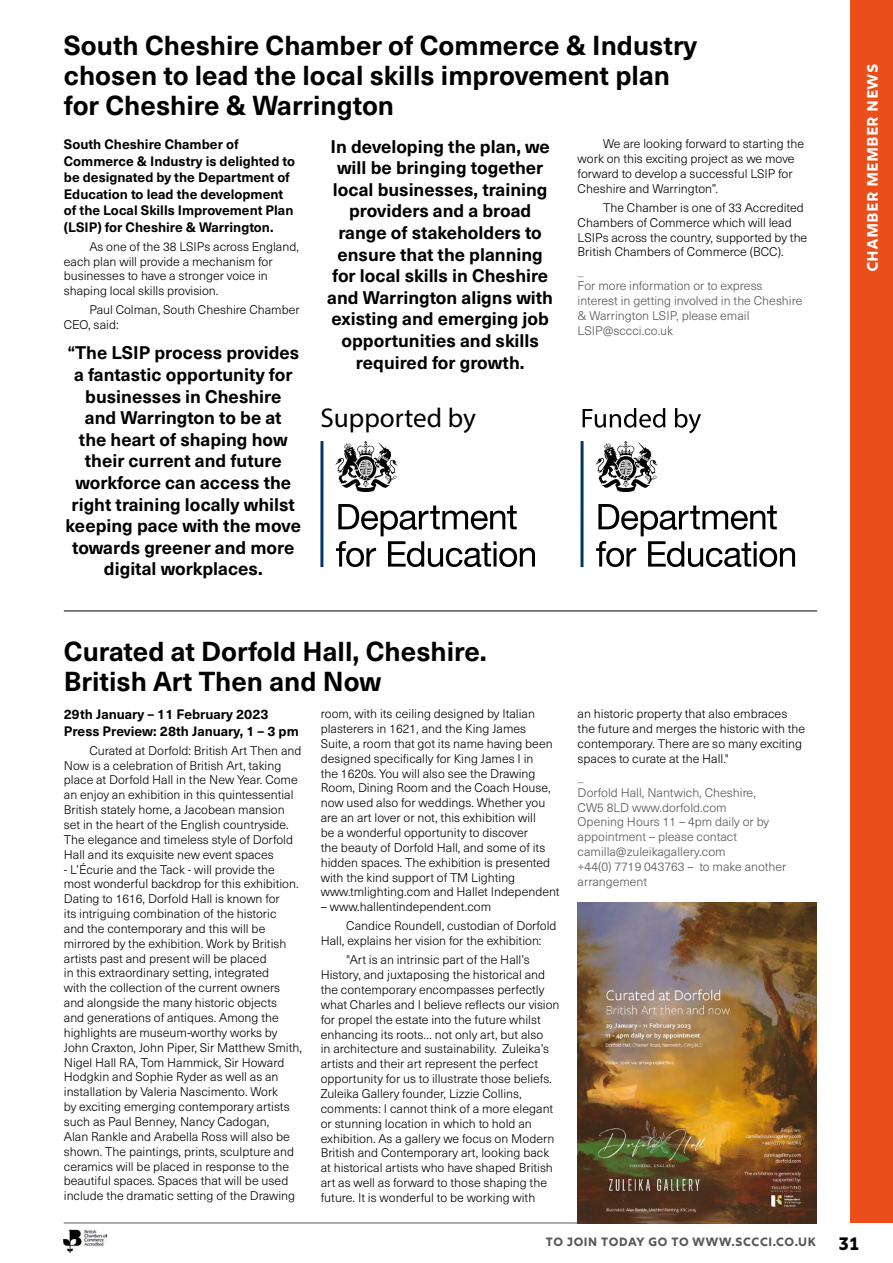
<style>
.page{position:relative;width:893px;height:1263px;background:#fff}
.page>*{position:absolute;margin:0;border:0;box-sizing:border-box;transform-origin:0 0}
.t1{font:27.15px "Myriad Pro";color:#000}
.t2{font:700 27px/30px "Neue Haas Unica W1 G";color:#000}
.t3{font:700 18px/21.6px "Neue Haas Unica W1 G";color:#000;text-align:center}
.t4{font:15px "Rig Bold Face";color:#fff}
.t5{font:700 13.5px/16.5px "Neue Haas Unica W1 G";color:#000}
.t6{font:300 12.3px/14.9px "Neue Haas Unica W1 G";color:#000}
.t7{font:300 12.3px/14.9px "Neue Haas Unica W1 G";color:#575756}
.t8{font:12px "Rig Bold Face";color:#575756}
.s1{font-size:18px;color:#000}
</style>
<div class="page">
<img style="left:64px;top:1230px;width:42px;height:22px">
<hr style="left:64px;top:611px;width:753px;height:1px;background:#000">
<hr style="left:64px;top:1223px;width:752px;height:1px;background:#575756">
<svg style="left:580px;top:441px;width:4px;height:126px"></svg>
<svg style="left:596px;top:441px;width:62px;height:51px"></svg>
<svg style="left:596px;top:504px;width:199px;height:63px"></svg>
<svg style="left:583px;top:408px;width:82px;height:20px"></svg>
<svg style="left:675px;top:408px;width:26px;height:25px"></svg>
<hr style="left:320px;top:441px;width:3px;height:126px;background:#003764">
<svg style="left:335px;top:441px;width:63px;height:51px"></svg>
<svg style="left:336px;top:504px;width:199px;height:63px"></svg>
<div style="left:850px;top:0;width:43px;height:1223px;background:#e94e1b"></div>
<img style="left:578px;top:903px;width:239px;height:320px">
<h2 class="t2" style="left:64px;top:28px;width:635px">South Cheshire Chamber of Commerce &amp; Industry chosen to lead the local skills improvement plan for Cheshire &amp; Warrington</h2>
<p class="t5" style="left:64px;top:135px;width:233px">South Cheshire Chamber of Commerce &amp; Industry is delighted to be designated by the Department of Education to lead the development of the Local Skills Improvement Plan (LSIP) for Cheshire &amp; Warrington.</p>
<p class="t6" style="left:64px;top:238px;width:237px;text-indent:26px">As one of the 38 LSIPs across England, each plan will provide a mechanism for businesses to have a stronger voice in shaping local skills provision.</p>
<p class="t6" style="left:64px;top:302px;width:237px;text-indent:26px">Paul Colman, South Cheshire Chamber<br>CEO, said:</p>
<p class="t3" style="left:66px;top:341px;width:237px">“The LSIP process provides a fantastic opportunity for businesses in Cheshire<br>and Warrington to be at<br>the heart of shaping how their current and future workforce can access the right training locally whilst keeping pace with the move towards greener and more digital workplaces.</p>
<p class="t3" style="left:327px;top:134px;width:227px">In developing the plan, we will be bringing together local businesses, training providers and a broad range of stakeholders to ensure that the planning for local skills in Cheshire and Warrington aligns with existing and emerging job opportunities and skills required for growth.</p>
<p class="t6" style="left:578px;top:136px;width:228px;text-indent:26px">We are looking forward to starting the work on this exciting project as we move forward to develop a successful LSIP for Cheshire and Warrington”.</p>
<p class="t6" style="left:578px;top:199px;width:231px;text-indent:26px">The Chamber is one of 33 Accredited Chambers of Commerce which will lead LSIPs across the country, supported by the British Chambers of Commerce (BCC).</p>
<p class="t7" style="left:578px;top:263px;width:226px">_<br>For more information or to express interest in getting involved in the Cheshire &amp; Warrington LSIP, please email<br>LSIP@sccci.co.uk</p>
<h1 class="t1" style="left:320px;top:401px;width:157px">Supported by</h1>
<p class="t4" style="left:863px;top:272px;width:210px;rotate:-90deg">CHAMBER MEMBER NEWS</p>
<h2 class="t2" style="left:64px;top:634px;width:425px">Curated at Dorfold Hall, Cheshire.<br>British Art Then and Now</h2>
<p class="t5" style="left:64px;top:705px;width:236px">29th January – 11 February 2023<br>Press Preview: 28th January, 1 – 3 pm</p>
<p class="t6" style="left:64px;top:742px;width:239px;text-indent:26px">Curated at Dorfold: British Art Then and Now is a celebration of British Art, taking place at Dorfold Hall in the New Year. Come an enjoy an exhibition in this quintessential British stately home, a Jacobean mansion set in the heart of the English countryside.<br>The elegance and timeless style of Dorfold Hall and its exquisite new event spaces</p>
<p class="t6" style="left:64px;top:861px;width:240px">- L’Écurie and the Tack - will provide the most wonderful backdrop for this exhibition.<br>Dating to 1616, Dorfold Hall is known for<br>its intriguing combination of the historic<br>and the contemporary and this will be mirrored by the exhibition. Work by British artists past and present will be placed<br>in this extraordinary setting, integrated<br>with the collection of the current owners and alongside the many historic objects<br>and generations of antiques. Among the highlights are museum-worthy works by John Craxton, John Piper, Sir Matthew Smith, Nigel Hall RA, Tom Hammick, Sir Howard Hodgkin and Sophie Ryder as well as an installation by Valeria Nascimento. Work<br>by exciting emerging contemporary artists such as Paul Benney, Nancy Cadogan,<br>Alan Rankle and Arabella Ross will also be shown. The paintings, prints, sculpture and ceramics will be placed in response to the beautiful spaces. Spaces that will be used include the dramatic setting of the Drawing</p>
<p class="t6" style="left:321px;top:706px;width:240px">room, with its ceiling designed by Italian plasterers in 1621, and the King James<br>Suite, a room that got its name having been designed specifically for King James I in<br>the 1620s. You will also see the Drawing Room, Dining Room and the Coach House, now used also for weddings. Whether you are an art lover or not, this exhibition will<br>be a wonderful opportunity to discover<br>the beauty of Dorfold Hall, and some of its hidden spaces. The exhibition is presented with the kind support of TM Lighting www.tmlighting.com and Hallet Independent</p>
<p class="t6" style="left:346px;top:897px;width:212px;line-height:19px;text-indent:-26px">– www.hallentindependent.com<br>Candice Roundell, custodian of Dorfold</p>
<p class="t6" style="left:346px;top:931px;width:197px;line-height:19px;text-indent:-26px">Hall, explains her vision for the exhibition: "Art is an intrinsic part of the Hall’s</p>
<p class="t6" style="left:321px;top:967px;width:240px">History, and juxtaposing the historical and the contemporary encompasses perfectly what Charles and I believe reflects our vision for propel the estate into the future whilst enhancing its roots… not only art, but also<br>in architecture and sustainability. Zuleika’s artists and their art represent the perfect opportunity for us to illustrate those beliefs.<br>Zuleika Gallery founder, Lizzie Collins, comments: I cannot think of a more elegant or stunning location in which to hold an exhibition. As a gallery we focus on Modern British and Contemporary art, looking back at historical artists who have shaped British art as well as forward to those shaping the future. It is wonderful to be working with</p>
<p class="t6" style="left:578px;top:706px;width:229px">an historic property that also embraces the future and merges the historic with the contemporary. There are so many exciting spaces to curate at the Hall."</p>
<p class="t7" style="left:578px;top:769px;width:210px">_<br>Dorfold Hall, Nantwich, Cheshire,<br>CW5 8LD www.dorfold.com<br>Opening Hours 11 – 4pm daily or by appointment – please contact camilla@zuleikagallery.com<br>+44(0) 7719 043763 – to make another arrangement</p>
<p class="t8" style="left:546px;top:1234px;width:316px">TO JOIN TODAY GO TO WWW.SCCCI.CO.UK <span class="s1">31</span></p>
</div>
